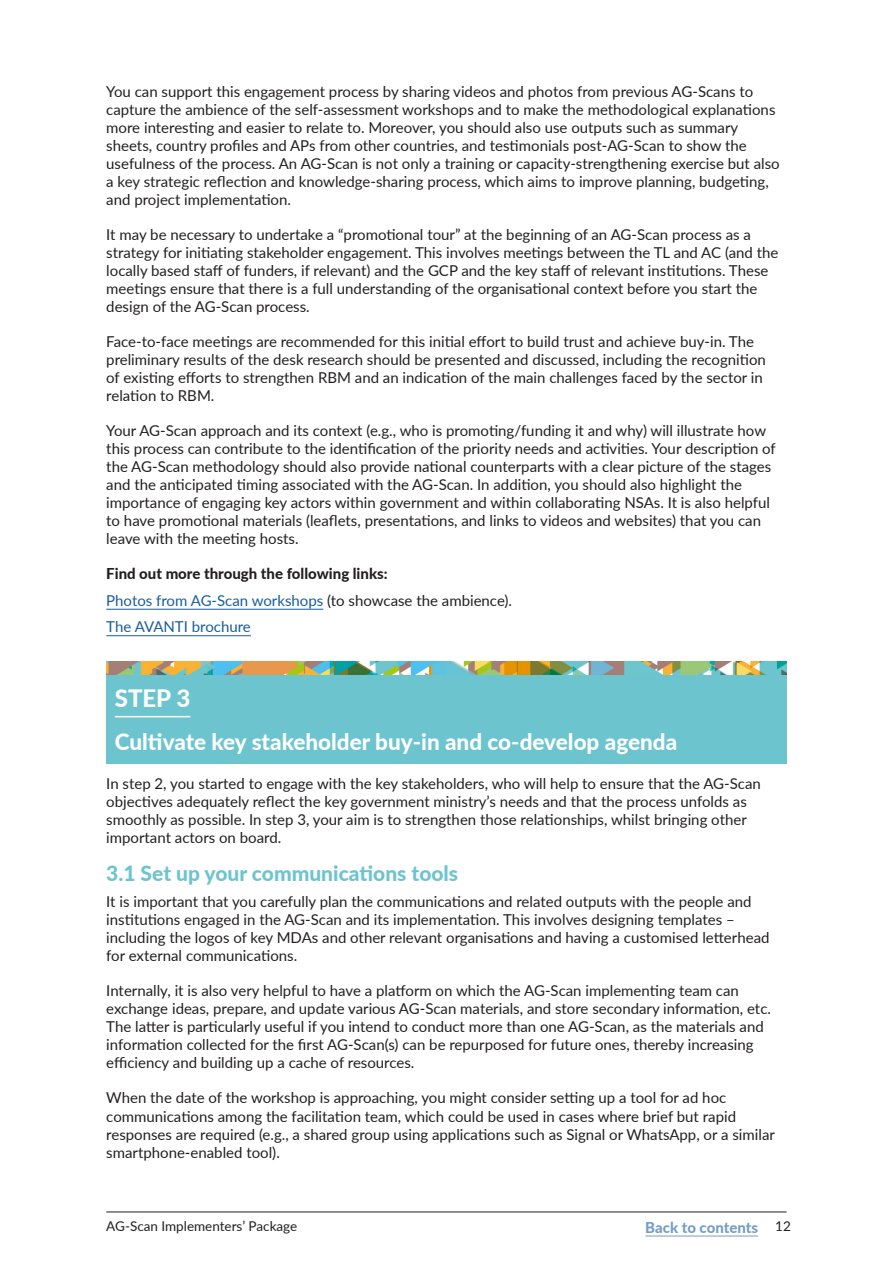
<style>
.page{position:relative;width:893px;height:1263px;background:#fff}
.page>*{position:absolute;margin:0;border:0;box-sizing:border-box;transform-origin:0 0}
.t1{font:800 24px "Lato";color:#fff}
.t2{font:800 22.5px "Lato";color:#fff}
.Sub_header{font:800 21px "Lato";color:#6cc4ce}
.t3{font:15px/18px "Lato";color:#231f20}
.t4{font:15px "Lato";color:#175d9e}
.t5{font:800 15px "Lato";color:#231f20}
.t6{font:800 15px "Lato";letter-spacing:-.005em;color:#175d9e}
.t7{font:13.5px "Lato";color:#231f20}
.s1{color:#231f20}
.s2{color:#6cc4ce}
.s3{font-weight:400;font-size:13.5px;color:#231f20}
</style>
<div class="page">
<hr style="left:106px;top:1212px;width:681px;height:1px;background:#231f20">
<hr style="left:645px;top:1235px;width:113px;height:1px;background:#175d9e">
<div style="left:106px;top:674px;width:681px;height:90px;background:#6cc4ce"></div>
<img style="left:106px;top:662px;width:681px;height:12px">
<hr style="left:106px;top:609px;width:217px;height:1px;background:#175d9e">
<hr style="left:106px;top:635px;width:145px;height:1px;background:#175d9e">
<hr style="left:115px;top:716px;width:75px;height:1px;background:#fff">
<p class="t3" style="left:106px;top:82px;width:675px">You can support this engagement process by sharing videos and photos from previous AG-Scans to capture the ambience of the self-assessment workshops and to make the methodological explanations more interesting and easier to relate to. Moreover, you should also use outputs such as summary sheets, country profiles and APs from other countries, and testimonials post-AG-Scan to show the usefulness of the process. An AG-Scan is not only a training or capacity-strengthening exercise but also a key strategic reflection and knowledge-sharing process, which aims to improve planning, budgeting, and project implementation.</p>
<p class="t3" style="left:106px;top:225px;width:674px">It may be necessary to undertake a “promotional tour” at the beginning of an AG-Scan process as a strategy for initiating stakeholder engagement. This involves meetings between the TL and AC (and the locally based staff of funders, if relevant) and the GCP and the key staff of relevant institutions. These meetings ensure that there is a full understanding of the organisational context before you start the design of the AG-Scan process.</p>
<p class="t3" style="left:106px;top:332px;width:661px">Face-to-face meetings are recommended for this initial effort to build trust and achieve buy-in. The preliminary results of the desk research should be presented and discussed, including the recognition of existing efforts to strengthen RBM and an indication of the main challenges faced by the sector in relation to RBM.</p>
<p class="t3" style="left:106px;top:421px;width:671px">Your AG-Scan approach and its context (e.g., who is promoting/funding it and why) will illustrate how this process can contribute to the identification of the priority needs and activities. Your description of the AG-Scan methodology should also provide national counterparts with a clear picture of the stages and the anticipated timing associated with the AG-Scan. In addition, you should also highlight the importance of engaging key actors within government and within collaborating NSAs. It is also helpful to have promotional materials (leaflets, presentations, and links to videos and websites) that you can leave with the meeting hosts.</p>
<p class="t5" style="left:106px;top:563px;width:283px">Find out more through the following links:</p>
<p class="t4" style="left:106px;top:589px;width:407px">Photos from AG-Scan workshops <span class="s1">(to showcase the ambience).</span></p>
<p class="t4" style="left:106px;top:616px;width:146px">The AVANTI brochure</p>
<p class="t1" style="left:115px;top:681px;width:77px">STEP 3</p>
<p class="t2" style="left:115px;top:725px;width:601px">Cultivate key stakeholder buy-in and co-develop agenda <span class="s2">co-</span></p>
<p class="t3" style="left:106px;top:774px;width:656px">In step 2, you started to engage with the key stakeholders, who will help to ensure that the AG-Scan objectives adequately reflect the key government ministry’s needs and that the process unfolds as smoothly as possible. In step 3, your aim is to strengthen those relationships, whilst bringing other important actors on board.</p>
<p class="Sub_header" style="left:106px;top:858px;width:353px">3.1 Set up your communications tools</p>
<p class="t3" style="left:106px;top:892px;width:665px">It is important that you carefully plan the communications and related outputs with the people and institutions engaged in the AG-Scan and its implementation. This involves designing templates – including the logos of key MDAs and other relevant organisations and having a customised letterhead for external communications.</p>
<p class="t3" style="left:106px;top:981px;width:666px">Internally, it is also very helpful to have a platform on which the AG-Scan implementing team can exchange ideas, prepare, and update various AG-Scan materials, and store secondary information, etc.<br>The latter is particularly useful if you intend to conduct more than one AG-Scan, as the materials and information collected for the first AG-Scan(s) can be repurposed for future ones, thereby increasing efficiency and building up a cache of resources.</p>
<p class="t3" style="left:106px;top:1088px;width:670px">When the date of the workshop is approaching, you might consider setting up a tool for ad hoc communications among the facilitation team, which could be used in cases where brief but rapid responses are required (e.g., a shared group using applications such as Signal or WhatsApp, or a similar smartphone-enabled tool).</p>
<p class="t7" style="left:106px;top:1217px;width:192px">AG-Scan Implementers’ Package</p>
<p class="t6" style="left:645px;top:1216px;width:147px">Back to contents <span class="s3">12</span></p>
</div>
